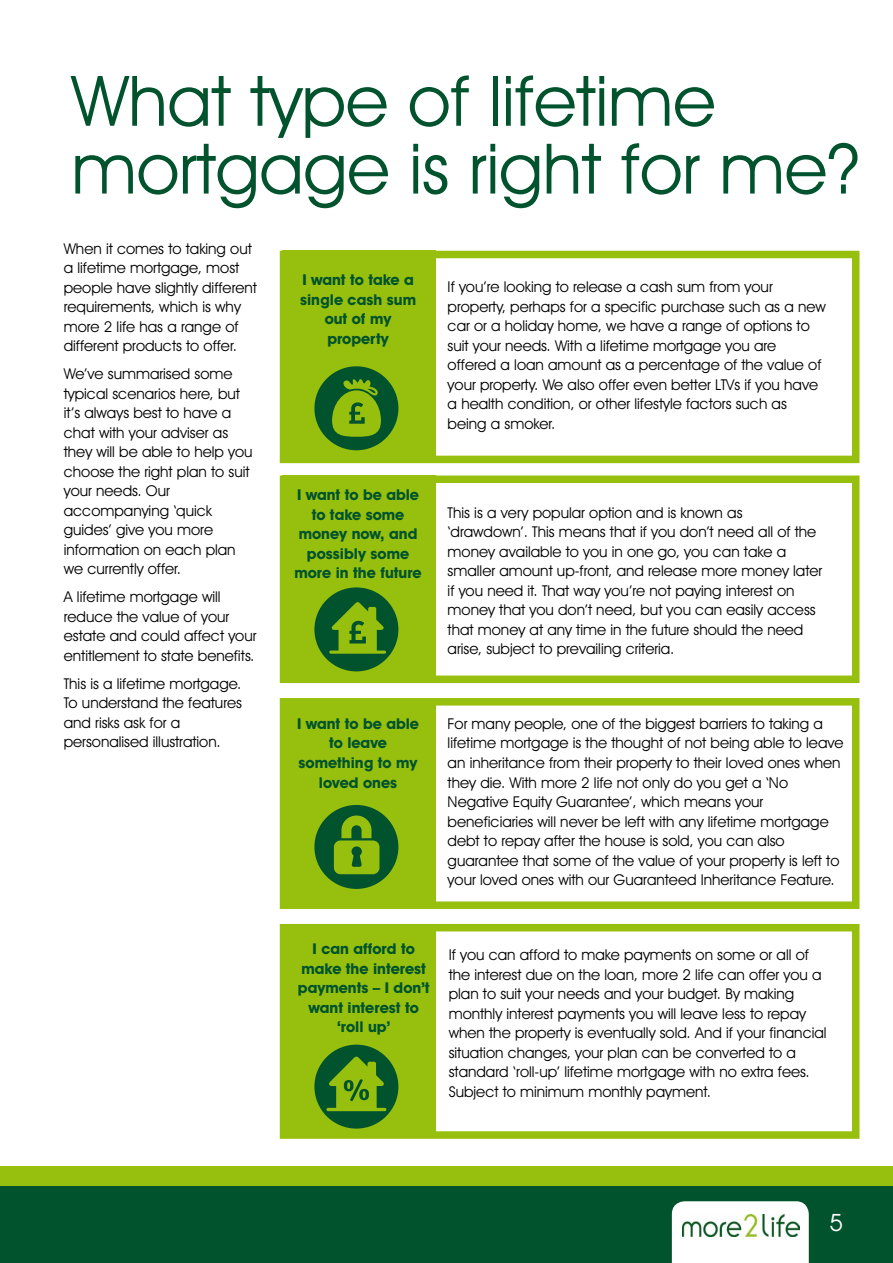
<style>
.page{position:relative;width:893px;height:1263px;background:#fff}
.page>*{position:absolute;margin:0;border:0;box-sizing:border-box;transform-origin:0 0}
.t1{font:69.9px/67.8px "Avant Garde IT Cby BT";color:#00532d}
.t2{font:24px "Avant Garde IT Cby BT";color:#fff}
.t3{font:15px/19.5px "Avant Garde IT Cby BT";color:#000}
.t4{font:700 15px/19.5px "Avant Garde IT Cby BT";color:#00532d;text-align:center}
</style>
<div class="page">
<div style="left:0;top:1166px;width:893px;height:97px;background:#97bf0d"></div>
<div style="left:0;top:1186px;width:893px;height:77px;background:#00532d"></div>
<div style="left:672px;top:1201px;width:137px;height:62px;background:#fff"></div>
<img style="left:682px;top:1214px;width:117px;height:22px">
<div style="left:283px;top:475px;width:153px;height:205px;background:#97bf0d"></div>
<div style="left:283px;top:701px;width:153px;height:208px;background:#97bf0d"></div>
<div style="left:283px;top:929px;width:153px;height:206px;background:#97bf0d"></div>
<div style="left:283px;top:251px;width:153px;height:209px;background:#97bf0d"></div>
<div style="left:280px;top:251px;width:579px;height:212px;border:8px solid #97bf0d"></div>
<div style="left:280px;top:698px;width:579px;height:211px;border:8px solid #97bf0d"></div>
<div style="left:280px;top:475px;width:579px;height:208px;border:8px solid #97bf0d"></div>
<div style="left:280px;top:924px;width:579px;height:215px;border:8px solid #97bf0d"></div>
<div style="left:314px;top:805px;width:84px;height:84px;background:#00532d;border-radius:50%"></div>
<svg style="left:334px;top:815px;width:45px;height:59px"></svg>
<div style="left:314px;top:1045px;width:84px;height:83px;background:#00532d;border-radius:50%"></div>
<svg style="left:326px;top:1057px;width:60px;height:54px"></svg>
<div style="left:314px;top:587px;width:84px;height:84px;background:#00532d;border-radius:50%"></div>
<svg style="left:329px;top:602px;width:57px;height:52px"></svg>
<div style="left:314px;top:366px;width:84px;height:84px;background:#00532d;border-radius:50%"></div>
<svg style="left:332px;top:379px;width:49px;height:58px"></svg>
<h1 class="t1" style="left:72px;top:66px;width:789px">What type of lifetime mortgage is right for me?</h1>
<p class="t3" style="left:64px;top:239px;width:195px">When it comes to taking out a lifetime mortgage, most people have slightly different requirements, which is why more 2 life has a range of different products to offer.</p>
<p class="t3" style="left:64px;top:364px;width:190px">We’ve summarised some typical scenarios here, but it’s always best to have a chat with your adviser as they will be able to help you choose the right plan to suit your needs. Our accompanying ‘quick guides’ give you more information on each plan we currently offer.</p>
<p class="t3" style="left:64px;top:587px;width:194px">A lifetime mortgage will reduce the value of your estate and could affect your entitlement to state benefits.</p>
<p class="t3" style="left:64px;top:674px;width:180px">This is a lifetime mortgage.<br>To understand the features and risks ask for a personalised illustration.</p>
<p class="t4" style="left:300px;top:270px;width:117px">I want to take a single cash sum out of my property</p>
<p class="t3" style="left:448px;top:277px;width:380px">If you’re looking to release a cash sum from your property, perhaps for a specific purchase such as a new car or a holiday home, we have a range of options to suit your needs. With a lifetime mortgage you are offered a loan amount as a percentage of the value of your property. We also offer even better LTVs if you have a health condition, or other lifestyle factors such as being a smoker.</p>
<p class="t4" style="left:294px;top:485px;width:129px">I want to be able to take some money now, and possibly some more in the future</p>
<p class="t3" style="left:448px;top:503px;width:376px">This is a very popular option and is known as ‘drawdown’. This means that if you don’t need all of the money available to you in one go, you can take a smaller amount up-front, and release more money later if you need it. That way you’re not paying interest on money that you don’t need, but you can easily access that money at any time in the future should the need arise, subject to prevailing criteria.</p>
<p class="t3" style="left:448px;top:714px;width:398px">For many people, one of the biggest barriers to taking a lifetime mortgage is the thought of not being able to leave an inheritance from their property to their loved ones when they die. With more 2 life not only do you get a ‘No Negative Equity Guarantee’, which means your beneficiaries will never be left with any lifetime mortgage debt to repay after the house is sold, you can also guarantee that some of the value of your property is left to your loved ones with our Guaranteed Inheritance Feature.</p>
<p class="t4" style="left:297px;top:714px;width:124px">I want to be able to leave something to my loved ones</p>
<p class="t4" style="left:298px;top:939px;width:133px">I can afford to make the interest payments – I don’t want interest to ‘roll up’</p>
<p class="t3" style="left:449px;top:945px;width:379px">If you can afford to make payments on some or all of the interest due on the loan, more 2 life can offer you a plan to suit your needs and your budget. By making monthly interest payments you will leave less to repay when the property is eventually sold. And if your financial situation changes, your plan can be converted to a standard ‘roll-up’ lifetime mortgage with no extra fees.<br>Subject to minimum monthly payment.</p>
<h2 class="t2" style="left:829px;top:1208px;width:15px">5</h2>
</div>
